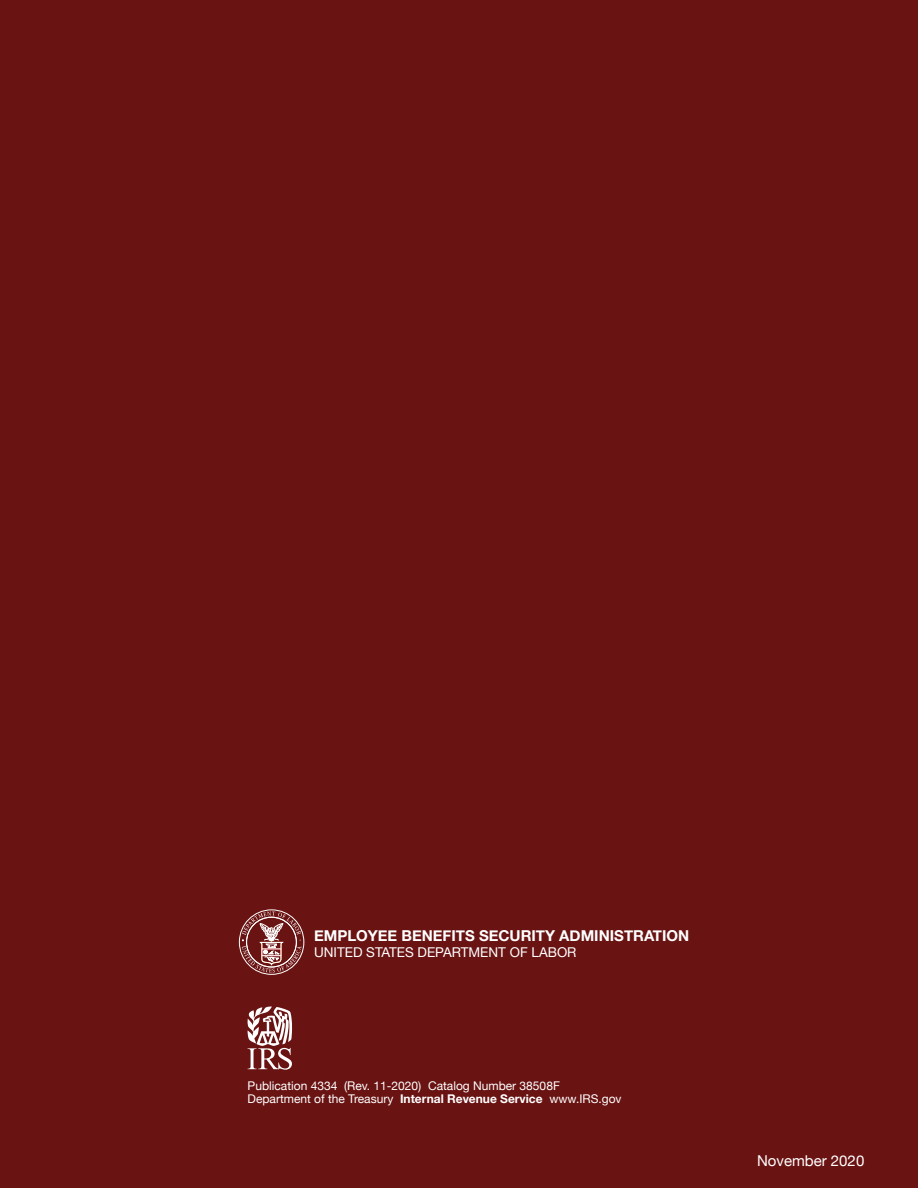
<style>
.page{position:relative;width:918px;height:1188px;background:#691312}
.page>*{position:absolute;margin:0;border:0;box-sizing:border-box;transform-origin:0 0}
.t1{font:700 15px "Helvetica Neue";color:#fff}
.t2{font:15px "Helvetica Neue";color:#fff}
.t3{font:13.5px "Helvetica Neue";color:#fff}
.t4{font:12px/13.5px "Helvetica Neue";color:#fff}
.s1{font-weight:700}
</style>
<div class="page">
<div style="left:239px;top:909px;width:65px;height:66px;border:1px solid #fff;border-radius:50%"></div>
<svg style="left:242px;top:911px;width:60px;height:62px"></svg>
<svg style="left:248px;top:1006px;width:44px;height:64px"></svg>
<p class="t1" style="left:314px;top:924px;width:377px">EMPLOYEE BENEFITS SECURITY ADMINISTRATION</p>
<p class="t3" style="left:314px;top:943px;width:264px">UNITED STATES DEPARTMENT OF LABOR</p>
<p class="t4" style="left:248px;top:1080px;width:376px">Publication 4334 (Rev. 11-2020) Catalog Number 38508F<br>Department of the Treasury <span class="s1">Internal Revenue Service</span> www.IRS.gov</p>
<p class="t2" style="left:757px;top:1149px;width:109px">November 2020</p>
</div>
